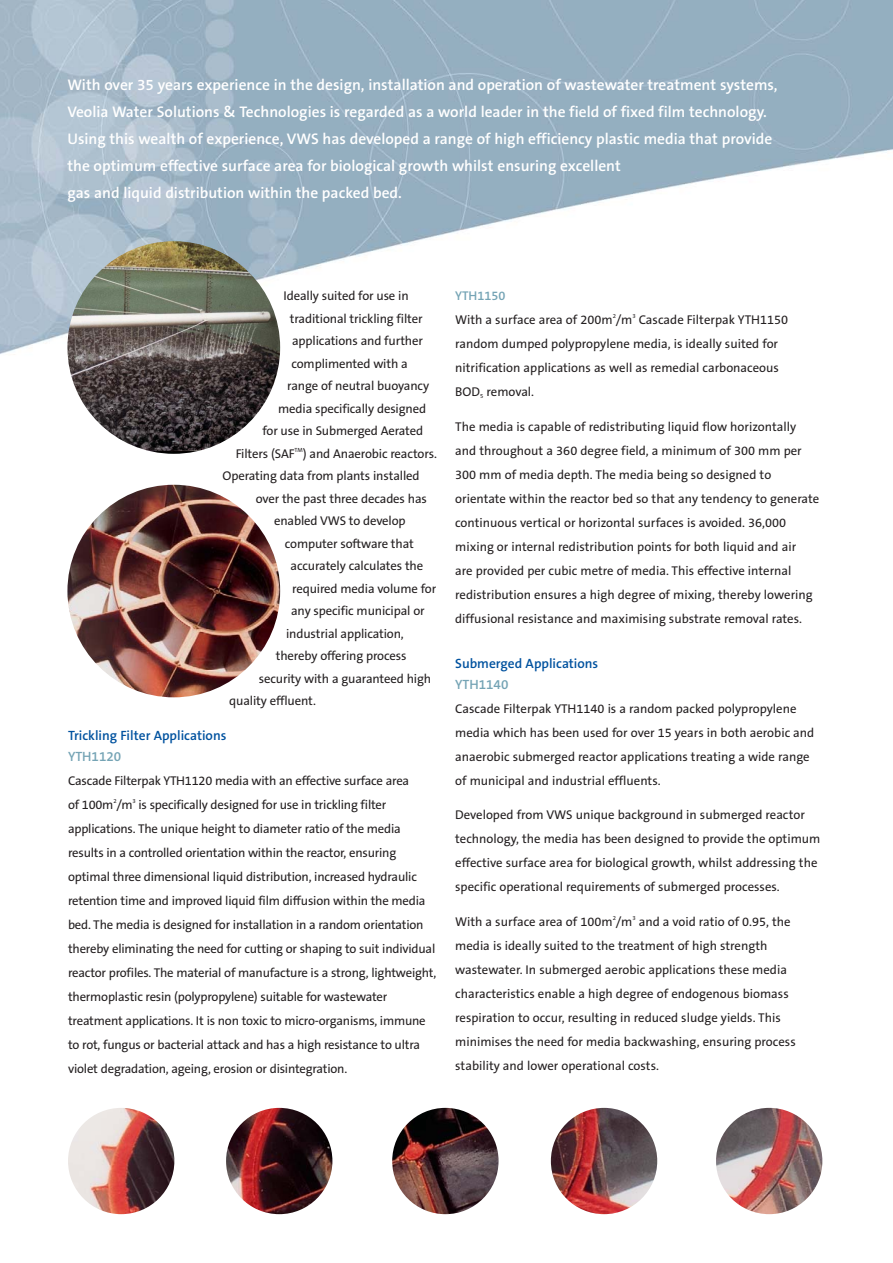
<style>
.page{position:relative;width:893px;height:1263px;background:#fff}
.page>*{position:absolute;margin:0;border:0;box-sizing:border-box;transform-origin:0 0}
.t1{font:600 15.45px/27px "The Sans B6";color:#fff}
.t2{font:600 13.5px "The Sans B6";color:#00529f}
.t3{font:600 13.5px "The Sans B6";color:#75a4b5}
.t4{font:12.75px/24px "The Sans B5 Plain";letter-spacing:-.01em;color:#231f20}
.t5{font:600 12.75px "The Sans B6";color:#75a4b5}
.t6{font:6px "The Sans B5 Plain";color:#231f20}
</style>
<div class="page">
<img style="left:0;top:0;width:892px;height:1215px">
<img style="left:67px;top:241px;width:213px;height:213px;border-radius:50%">
<img style="left:67px;top:485px;width:213px;height:212px;border-radius:50%">
<img style="left:68px;top:1108px;width:106px;height:106px;border-radius:50%">
<img style="left:716px;top:1108px;width:106px;height:106px;border-radius:50%">
<img style="left:226px;top:1108px;width:106px;height:106px;border-radius:50%">
<img style="left:551px;top:1108px;width:106px;height:106px;border-radius:50%">
<img style="left:392px;top:1108px;width:106px;height:106px;border-radius:50%">
<p class="t1" style="left:67px;top:73px;width:711px">With over 35 years experience in the design, installation and operation of wastewater treatment systems, Veolia Water Solutions &amp; Technologies is regarded as a world leader in the field of fixed film technology.<br>Using this wealth of experience, VWS has developed a range of high efficiency plastic media that provide the optimum effective surface area for biological growth whilst ensuring excellent<br>gas and liquid distribution within the packed bed.</p>
<p class="t4" style="left:283px;top:285px;width:127px">Ideally suited for use in</p>
<p class="t4" style="left:290px;top:308px;width:134px">traditional trickling filter</p>
<p class="t4" style="left:292px;top:330px;width:132px">applications and further</p>
<p class="t4" style="left:291px;top:353px;width:118px">complimented with a</p>
<p class="t4" style="left:287px;top:375px;width:143px">range of neutral buoyancy</p>
<p class="t4" style="left:278px;top:398px;width:149px">media specifically designed</p>
<p class="t4" style="left:262px;top:420px;width:162px">for use in Submerged Aerated</p>
<p class="t4" style="left:236px;top:443px;width:61px">Filters (SAF</p>
<p class="t6" style="left:294px;top:447px;width:10px">TM</p>
<p class="t4" style="left:222px;top:443px;width:216px;line-height:22.5px;text-indent:80px">) and Anaerobic reactors.<br>Operating data from plants installed</p>
<p class="t4" style="left:256px;top:488px;width:173px;line-height:22.5px;text-align:center">over the past three decades has enabled VWS to develop</p>
<p class="t4" style="left:285px;top:533px;width:130px">computer software that</p>
<p class="t4" style="left:290px;top:555px;width:134px">accurately calculates the</p>
<p class="t4" style="left:292px;top:578px;width:145px">required media volume for</p>
<p class="t4" style="left:291px;top:600px;width:135px">any specific municipal or</p>
<p class="t4" style="left:286px;top:623px;width:119px">industrial application,</p>
<p class="t4" style="left:276px;top:645px;width:132px">thereby offering process</p>
<p class="t4" style="left:259px;top:668px;width:174px">security with a guaranteed high</p>
<p class="t4" style="left:229px;top:690px;width:88px">quality effluent.</p>
<p class="t2" style="left:68px;top:730px;width:160px">Trickling Filter Applications</p>
<p class="t3" style="left:68px;top:751px;width:55px">YTH1120</p>
<p class="t4" style="left:68px;top:770px;width:343px">Cascade Filterpak YTH1120 media with an effective surface area of 100m /m</p>
<p class="t6" style="left:113px;top:798px;width:5px">2</p>
<p class="t6" style="left:132px;top:798px;width:5px">3</p>
<p class="t4" style="left:68px;top:794px;width:369px;text-indent:70px">is specifically designed for use in trickling filter applications. The unique height to diameter ratio of the media results in a controlled orientation within the reactor, ensuring optimal three dimensional liquid distribution, increased hydraulic retention time and improved liquid film diffusion within the media bed. The media is designed for installation in a random orientation thereby eliminating the need for cutting or shaping to suit individual reactor profiles. The material of manufacture is a strong, lightweight, thermoplastic resin (polypropylene) suitable for wastewater treatment applications. It is non toxic to micro-organisms, immune to rot, fungus or bacterial attack and has a high resistance to ultra violet degradation, ageing, erosion or disintegration.</p>
<p class="t5" style="left:455px;top:291px;width:52px">YTH1150</p>
<p class="t4" style="left:455px;top:309px;width:179px">With a surface area of 200m /m</p>
<p class="t6" style="left:612px;top:314px;width:5px">2</p>
<p class="t6" style="left:632px;top:314px;width:5px">3</p>
<p class="t4" style="left:455px;top:309px;width:334px;text-indent:183px">Cascade Filterpak YTH1150 random dumped polypropylene media, is ideally suited for nitrification applications as well as remedial carbonaceous BOD<sub>5</sub> removal.</p>
<p class="t4" style="left:455px;top:416px;width:365px">The media is capable of redistributing liquid flow horizontally and throughout a 360 degree field, a minimum of 300 mm per 300 mm of media depth. The media being so designed to orientate within the reactor bed so that any tendency to generate continuous vertical or horizontal surfaces is avoided. 36,000 mixing or internal redistribution points for both liquid and air<br>are provided per cubic metre of media. This effective internal redistribution ensures a high degree of mixing, thereby lowering diffusional resistance and maximising substrate removal rates.</p>
<p class="t2" style="left:455px;top:658px;width:145px">Submerged Applications</p>
<p class="t3" style="left:455px;top:679px;width:55px">YTH1140</p>
<p class="t4" style="left:455px;top:698px;width:360px">Cascade Filterpak YTH1140 is a random packed polypropylene media which has been used for over 15 years in both aerobic and anaerobic submerged reactor applications treating a wide range of municipal and industrial effluents.</p>
<p class="t4" style="left:455px;top:804px;width:367px">Developed from VWS unique background in submerged reactor technology, the media has been designed to provide the optimum effective surface area for biological growth, whilst addressing the specific operational requirements of submerged processes.</p>
<p class="t4" style="left:455px;top:911px;width:179px">With a surface area of 100m /m</p>
<p class="t6" style="left:612px;top:915px;width:5px">2</p>
<p class="t6" style="left:632px;top:915px;width:5px">3</p>
<p class="t4" style="left:455px;top:911px;width:342px;text-indent:183px">and a void ratio of 0.95, the media is ideally suited to the treatment of high strength wastewater. In submerged aerobic applications these media characteristics enable a high degree of endogenous biomass respiration to occur, resulting in reduced sludge yields. This minimises the need for media backwashing, ensuring process stability and lower operational costs.</p>
</div>
